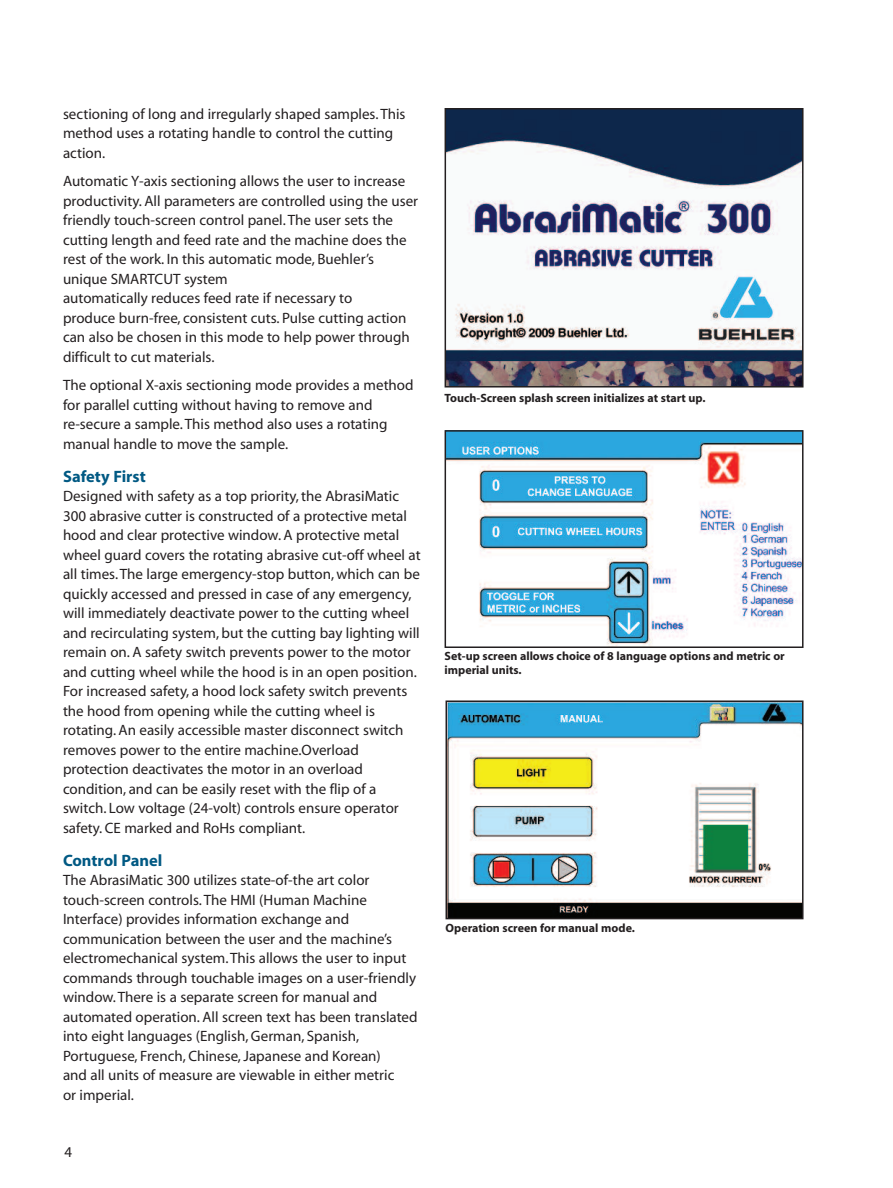
<style>
.page{position:relative;width:893px;height:1188px;background:#fff}
.page>*{position:absolute;margin:0;border:0;box-sizing:border-box;transform-origin:0 0}
.t1{font:700 16.5px "Myriad";color:#005983}
.t2{font:15px/19.5px "Myriad";color:#231f20}
.t3{font:700 12px/14.4px "Myriad";color:#231f20}
</style>
<div class="page">
<img style="left:449px;top:703px;width:351px;height:213px">
<div style="left:446px;top:700px;width:357px;height:219px;border:2px solid #231f20"></div>
<img style="left:448px;top:111px;width:352px;height:274px">
<div style="left:445px;top:108px;width:358px;height:280px;border:2px solid #231f20"></div>
<img style="left:448px;top:433px;width:352px;height:212px">
<div style="left:445px;top:430px;width:358px;height:218px;border:2px solid #231f20"></div>
<p class="t2" style="left:63px;top:105px;width:344px">sectioning of long and irregularly shaped samples.This method uses a rotating handle to control the cutting action.</p>
<p class="t2" style="left:63px;top:173px;width:357px">Automatic Y-axis sectioning allows the user to increase productivity. All parameters are controlled using the user friendly touch-screen control panel.The user sets the cutting length and feed rate and the machine does the rest of the work. In this automatic mode, Buehler’s unique SMARTCUT system<br>automatically reduces feed rate if necessary to<br>produce burn-free, consistent cuts. Pulse cutting action can also be chosen in this mode to help power through difficult to cut materials.</p>
<p class="t2" style="left:63px;top:377px;width:352px">The optional X-axis sectioning mode provides a method for parallel cutting without having to remove and re-secure a sample.This method also uses a rotating manual handle to move the sample.</p>
<p class="t1" style="left:63px;top:470px;width:84px">Safety First</p>
<p class="t2" style="left:63px;top:488px;width:359px">Designed with safety as a top priority, the AbrasiMatic 300 abrasive cutter is constructed of a protective metal hood and clear protective window. A protective metal wheel guard covers the rotating abrasive cut-off wheel at all times.The large emergency-stop button, which can be quickly accessed and pressed in case of any emergency, will immediately deactivate power to the cutting wheel and recirculating system, but the cutting bay lighting will remain on. A safety switch prevents power to the motor and cutting wheel while the hood is in an open position.<br>For increased safety, a hood lock safety switch prevents the hood from opening while the cutting wheel is rotating. An easily accessible master disconnect switch removes power to the entire machine.Overload protection deactivates the motor in an overload condition, and can be easily reset with the flip of a switch. Low voltage (24-volt) controls ensure operator safety. CE marked and RoHs compliant.</p>
<p class="t1" style="left:63px;top:854px;width:101px">Control Panel</p>
<p class="t2" style="left:63px;top:872px;width:356px">The AbrasiMatic 300 utilizes state-of-the art color touch-screen controls.The HMI (Human Machine Interface) provides information exchange and communication between the user and the machine’s electromechanical system.This allows the user to input commands through touchable images on a user-friendly window.There is a separate screen for manual and automated operation. All screen text has been translated into eight languages (English, German, Spanish, Portuguese, French, Chinese, Japanese and Korean)<br>and all units of measure are viewable in either metric<br>or imperial.</p>
<p class="t2" style="left:64px;top:1143px;width:9px">4</p>
<p class="t3" style="left:445px;top:392px;width:262px">Touch-Screen splash screen initializes at start up.</p>
<p class="t3" style="left:445px;top:650px;width:342px">Set-up screen allows choice of 8 language options and metric or imperial units.</p>
<p class="t3" style="left:446px;top:922px;width:191px">Operation screen for manual mode.</p>
</div>
